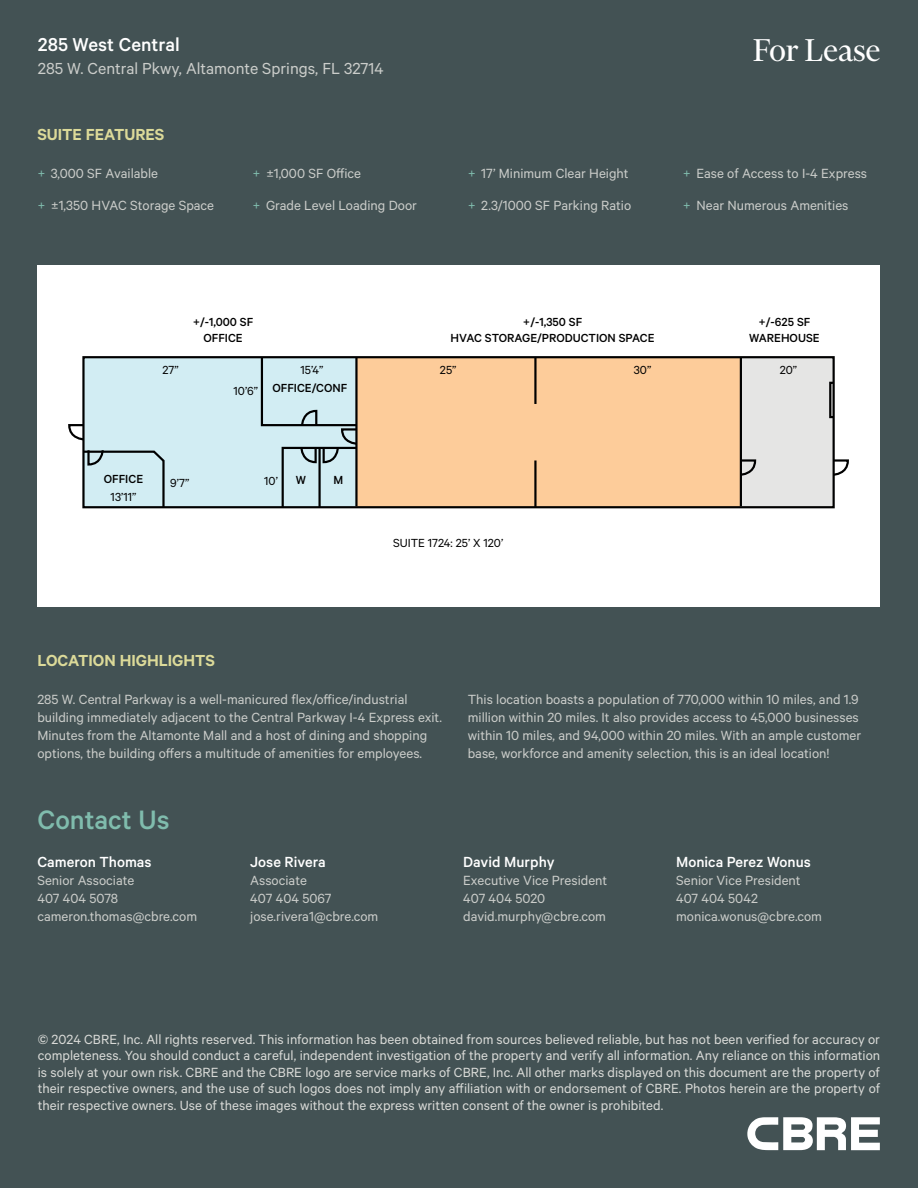
<style>
.page{position:relative;width:918px;height:1188px;background:#435254}
.page>*{position:absolute;margin:0;border:0;box-sizing:border-box;transform-origin:0 0}
.t1{font:36px "Financier Display";color:#fff}
.t2{font:500 30px "Calibre";color:#80bcad}
.t3{font:500 21px "Calibre";color:#fff}
.t4{font:18px "Calibre";color:#cbcdca}
.t5{font:600 18px "Calibre";color:#dcda99}
.t6{font:500 16.5px "Calibre";color:#fff}
.t7{font:15px/18px "Calibre";color:#cbcdca}
.t8{font:15px/16.5px "Calibre";color:#d9dad7;text-align:justify}
.t9{font:500 13.2px/15.9px "Calibre";color:#000;text-align:center}
.t10{font:13.2px "Calibre";color:#000}
.s1{color:#80bcad}
</style>
<div class="page">
<div style="left:37px;top:266px;width:843px;height:341px;background:#fff"></div>
<div style="left:83px;top:357px;width:273px;height:150px;background:#d2edf3"></div>
<div style="left:356px;top:357px;width:385px;height:150px;background:#fdcc9a"></div>
<div style="left:741px;top:357px;width:93px;height:150px;background:#e5e5e4"></div>
<hr style="left:740px;top:357px;width:2px;height:149px;background:#000">
<hr style="left:534px;top:357px;width:3px;height:47px;background:#000">
<hr style="left:534px;top:460px;width:3px;height:47px;background:#000">
<svg style="left:739px;top:458px;width:18px;height:19px"></svg>
<svg style="left:835px;top:459px;width:14px;height:17px"></svg>
<div style="left:82px;top:356px;width:753px;height:152px;border:2px solid #000"></div>
<svg style="left:68px;top:423px;width:17px;height:19px"></svg>
<svg style="left:82px;top:448px;width:84px;height:61px"></svg>
<svg style="left:260px;top:356px;width:99px;height:153px"></svg>
<div style="left:829px;top:382px;width:6px;height:36px;border:2px solid #000"></div>
<svg style="left:747px;top:1117px;width:133px;height:33px"></svg>
<h3 class="t3" style="left:38px;top:33px;width:143px">285 West Central</h3>
<p class="t4" style="left:38px;top:58px;width:347px">285 W. Central Pkwy, Altamonte Springs, FL 32714</p>
<h1 class="t1" style="left:753px;top:32px;width:129px">For Lease</h1>
<p class="t5" style="left:37px;top:124px;width:129px">SUITE FEATURES</p>
<p class="t7" style="left:37px;top:157px;width:178px;line-height:31.5px"><span class="s1">+</span> 3,000 SF Available<br><span class="s1">+</span> ±1,350 HVAC Storage Space</p>
<p class="t7" style="left:253px;top:157px;width:166px;line-height:31.5px"><span class="s1">+</span> ±1,000 SF Office<br><span class="s1">+</span> Grade Level Loading Door</p>
<p class="t7" style="left:468px;top:157px;width:165px;line-height:31.5px"><span class="s1">+</span> 17’ Minimum Clear Height <span class="s1">+</span> 2.3/1000 SF Parking Ratio</p>
<p class="t7" style="left:683px;top:157px;width:186px;line-height:31.5px"><span class="s1">+</span> Ease of Access to I-4 Express <span class="s1">+</span> Near Numerous Amenities</p>
<p class="t9" style="left:193px;top:313px;width:62px">+/-1,000 SF<br>OFFICE</p>
<p class="t9" style="left:451px;top:313px;width:206px">+/-1,350 SF<br>HVAC STORAGE/PRODUCTION SPACE</p>
<p class="t9" style="left:749px;top:313px;width:72px">+/-625 SF<br>WAREHOUSE</p>
<p class="t10" style="left:162px;top:362px;width:18px">27”</p>
<p class="t10" style="left:301px;top:362px;width:24px">15’4”</p>
<p class="t10" style="left:440px;top:362px;width:18px">25”</p>
<p class="t10" style="left:234px;top:383px;width:26px">10’6”</p>
<p class="t9" style="left:272px;top:380px;width:76px">OFFICE/CONF</p>
<p class="t9" style="left:104px;top:470px;width:41px">OFFICE</p>
<p class="t10" style="left:111px;top:489px;width:27px">13’11”</p>
<p class="t10" style="left:170px;top:475px;width:21px">9’7”</p>
<p class="t10" style="left:264px;top:473px;width:15px">10’</p>
<p class="t9" style="left:296px;top:471px;width:12px">W</p>
<p class="t9" style="left:333px;top:471px;width:11px">M</p>
<p class="t10" style="left:393px;top:535px;width:112px">SUITE 1724: 25’ X 120’</p>
<p class="t10" style="left:634px;top:362px;width:19px">30”</p>
<p class="t10" style="left:780px;top:362px;width:19px">20”</p>
<p class="t5" style="left:37px;top:650px;width:179px">LOCATION HIGHLIGHTS</p>
<p class="t7" style="left:37px;top:690px;width:406px">285 W. Central Parkway is a well-manicured flex/office/industrial building immediately adjacent to the Central Parkway I-4 Express exit.<br>Minutes from the Altamonte Mall and a host of dining and shopping options, the building offers a multitude of amenities for employees.</p>
<p class="t7" style="left:468px;top:690px;width:395px">This location boasts a population of 770,000 within 10 miles, and 1.9 million within 20 miles. It also provides access to 45,000 businesses within 10 miles, and 94,000 within 20 miles. With an ample customer base, workforce and amenity selection, this is an ideal location!</p>
<h2 class="t2" style="left:37px;top:802px;width:134px">Contact Us</h2>
<p class="t6" style="left:37px;top:853px;width:116px">Cameron Thomas</p>
<p class="t7" style="left:37px;top:871px;width:161px">Senior Associate<br>407 404 5078 cameron.thomas@cbre.com</p>
<p class="t6" style="left:250px;top:853px;width:77px">Jose Rivera</p>
<p class="t7" style="left:250px;top:871px;width:130px">Associate<br>407 404 5067 jose.rivera1@cbre.com</p>
<p class="t6" style="left:463px;top:853px;width:93px">David Murphy</p>
<p class="t7" style="left:463px;top:871px;width:146px">Executive Vice President<br>407 404 5020 david.murphy@cbre.com</p>
<p class="t6" style="left:676px;top:853px;width:136px">Monica Perez Wonus</p>
<p class="t7" style="left:676px;top:871px;width:147px">Senior Vice President<br>407 404 5042 monica.wonus@cbre.com</p>
<p class="t8" style="left:38px;top:1031px;width:844px">© 2024 CBRE, Inc. All rights reserved. This information has been obtained from sources believed reliable, but has not been verified for accuracy or completeness. You should conduct a careful, independent investigation of the property and verify all information. Any reliance on this information is solely at your own risk. CBRE and the CBRE logo are service marks of CBRE, Inc. All other marks displayed on this document are the property of their respective owners, and the use of such logos does not imply any affiliation with or endorsement of CBRE. Photos herein are the property of their respective owners. Use of these images without the express written consent of the owner is prohibited.</p>
</div>
